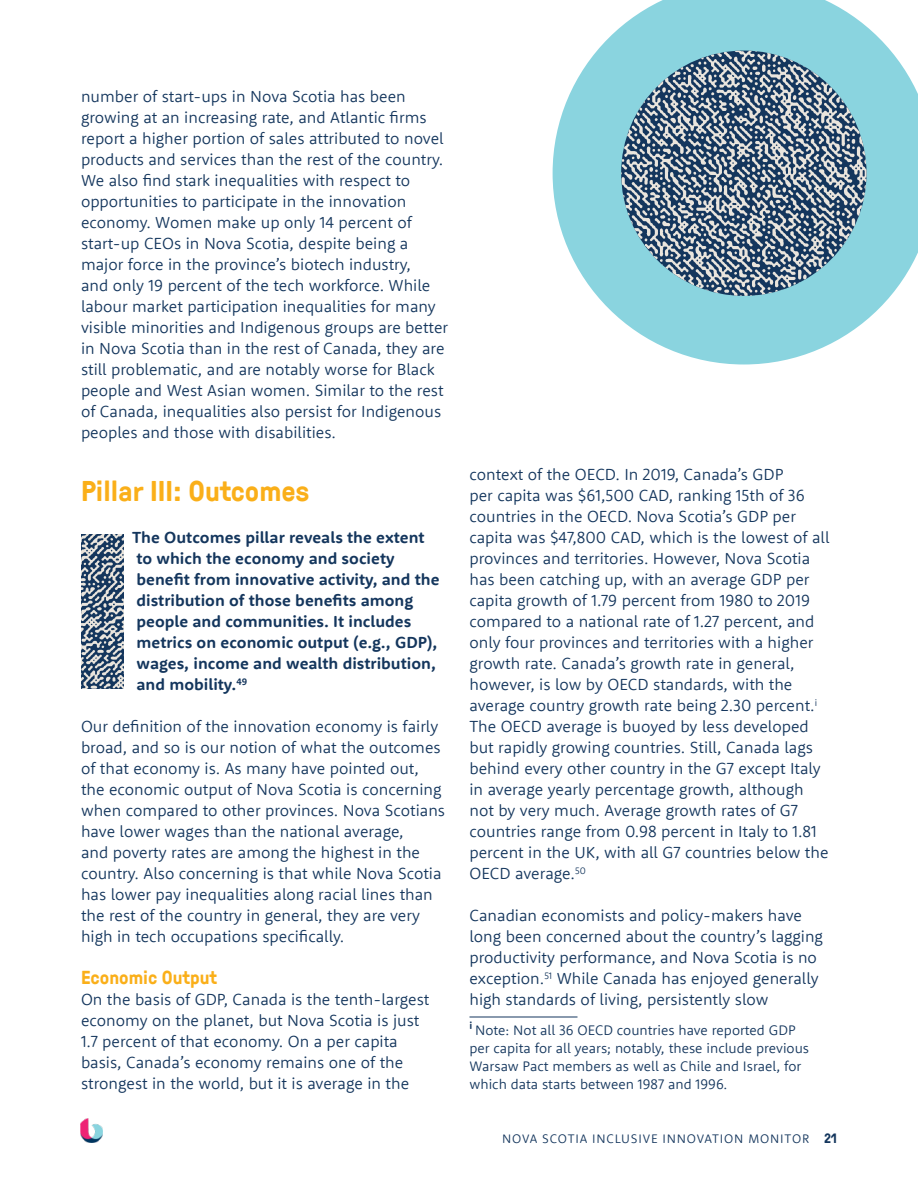
<style>
.page{position:relative;width:918px;height:1188px;background:#fff}
.page>*{position:absolute;margin:0;border:0;box-sizing:border-box;transform-origin:0 0}
.t1{font:700 28.5px "GT Pressura";color:#faaf19}
.t2{font:700 18.75px "GT Pressura";color:#faaf19}
.t3{font:300 16.5px/21px "Rooney Sans";color:#14365d}
.t4{font:700 16.5px/21px "Rooney Sans";color:#14365d}
.t5{font:300 14.25px/18px "Rooney Sans";color:#14365d}
.t6{font:300 12.75px "Rooney Sans";letter-spacing:.065em;color:#14365d}
.s1{font-family:"GT Pressura";font-weight:700;font-size:13.5px}
</style>
<div class="page">
<img style="left:81px;top:1119px;width:22px;height:23px">
<hr style="left:470px;top:1017px;width:108px;height:1px;background:#14365d">
<svg style="left:81px;top:534px;width:43px;height:154px;background:#6e7f92"></svg>
<svg style="left:553px;top:0;width:365px;height:364px;fill:#8ad4df"></svg>
<svg style="left:621px;top:51px;width:246px;height:245px;background:#697b90"></svg>
<p class="t3" style="left:81px;top:85px;width:369px">number of start-ups in Nova Scotia has been growing at an increasing rate, and Atlantic firms report a higher portion of sales attributed to novel products and services than the rest of the country.<br>We also find stark inequalities with respect to opportunities to participate in the innovation economy. Women make up only 14 percent of start-up CEOs in Nova Scotia, despite being a major force in the province’s biotech industry,<br>and only 19 percent of the tech workforce. While labour market participation inequalities for many visible minorities and Indigenous groups are better in Nova Scotia than in the rest of Canada, they are still problematic, and are notably worse for Black people and West Asian women. Similar to the rest of Canada, inequalities also persist for Indigenous peoples and those with disabilities.</p>
<h1 class="t1" style="left:81px;top:470px;width:230px">Pillar III: Outcomes</h1>
<p class="t4" style="left:132px;top:526px;width:309px">The Outcomes pillar reveals the extent to which the economy and society benefit from innovative activity, and the distribution of those benefits among people and communities. It includes metrics on economic output (e.g., GDP), wages, income and wealth distribution, and mobility.<sup>49</sup></p>
<p class="t3" style="left:81px;top:715px;width:366px">Our definition of the innovation economy is fairly broad, and so is our notion of what the outcomes of that economy is. As many have pointed out, the economic output of Nova Scotia is concerning when compared to other provinces. Nova Scotians have lower wages than the national average,<br>and poverty rates are among the highest in the country. Also concerning is that while Nova Scotia has lower pay inequalities along racial lines than the rest of the country in general, they are very high in tech occupations specifically.</p>
<p class="t2" style="left:81px;top:964px;width:138px">Economic Output</p>
<p class="t3" style="left:81px;top:988px;width:350px">On the basis of GDP, Canada is the tenth-largest economy on the planet, but Nova Scotia is just 1.7 percent of that economy. On a per capita basis, Canada’s economy remains one of the strongest in the world, but it is average in the</p>
<p class="t3" style="left:470px;top:463px;width:362px">context of the OECD. In 2019, Canada’s GDP<br>per capita was $61,500 CAD, ranking 15th of 36 countries in the OECD. Nova Scotia’s GDP per capita was $47,800 CAD, which is the lowest of all provinces and territories. However, Nova Scotia has been catching up, with an average GDP per capita growth of 1.79 percent from 1980 to 2019 compared to a national rate of 1.27 percent, and only four provinces and territories with a higher growth rate. Canada’s growth rate in general, however, is low by OECD standards, with the average country growth rate being 2.30 percent.<sup>i </sup>The OECD average is buoyed by less developed but rapidly growing countries. Still, Canada lags behind every other country in the G7 except Italy in average yearly percentage growth, although not by very much. Average growth rates of G7 countries range from 0.98 percent in Italy to 1.81 percent in the UK, with all G7 countries below the OECD average.<sup>50</sup></p>
<p class="t3" style="left:470px;top:904px;width:355px">Canadian economists and policy-makers have long been concerned about the country’s lagging productivity performance, and Nova Scotia is no exception.<sup>51</sup> While Canada has enjoyed generally high standards of living, persistently slow</p>
<p class="t5" style="left:470px;top:1021px;width:341px"><sup>i</sup> Note: Not all 36 OECD countries have reported GDP per capita for all years; notably, these include previous Warsaw Pact members as well as Chile and Israel, for which data starts between 1987 and 1996.</p>
<p class="t6" style="left:502px;top:1130px;width:336px">NOVA SCOTIA INCLUSIVE INNOVATION MONITOR <span class="s1">21</span></p>
</div>
